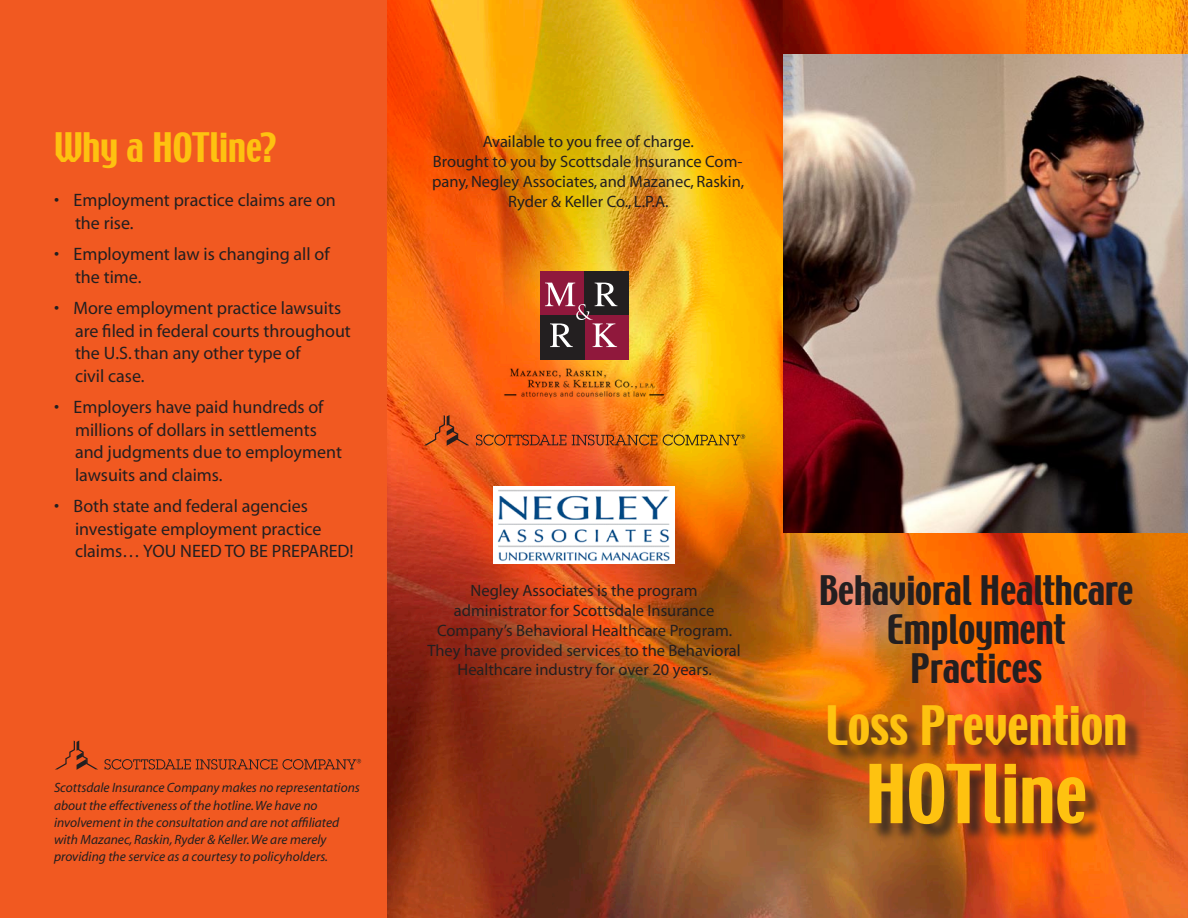
<style>
.page{position:relative;width:1188px;height:918px;background:#fff}
.page>*{position:absolute;margin:0;border:0;box-sizing:border-box;transform-origin:0 0}
.t1{font:72px "Techno";color:#fec210}
.t2{font:48px "Techno";color:#fec210}
.t3{font:36px/39px "Techno";letter-spacing:-.005em;color:#231f20;text-align:center}
.Heading_1{font:36px "Techno";letter-spacing:-.005em;color:#fec210}
.t4{font:18px/22.5px "Myriad";color:#231f20}
.t5{font:16.5px/19.8px "Myriad";color:#231f20;text-align:center}
.t6{font:italic 13.5px/17.2px "Myriad";color:#231f20}
</style>
<div class="page">
<img style="left:387px;top:0;width:801px;height:918px">
<img style="left:783px;top:54px;width:405px;height:479px">
<div style="left:831px;top:708px;width:313px;height:135px;background:#231f20;opacity:.75"></div>
<div style="left:0;top:0;width:387px;height:918px;background:#f15921"></div>
<svg style="left:424px;top:415px;width:45px;height:31px"></svg>
<svg style="left:476px;top:435px;width:90px;height:11px"></svg>
<svg style="left:572px;top:435px;width:85px;height:11px"></svg>
<svg style="left:663px;top:434px;width:82px;height:12px"></svg>
<img style="left:494px;top:486px;width:180px;height:78px">
<div style="left:540px;top:272px;width:44px;height:44px;background:#90183c"></div>
<div style="left:584px;top:272px;width:44px;height:44px;background:#231f20"></div>
<div style="left:584px;top:316px;width:44px;height:44px;background:#90183c"></div>
<div style="left:540px;top:316px;width:44px;height:44px;background:#231f20"></div>
<svg style="left:545px;top:283px;width:72px;height:64px"></svg>
<svg style="left:55px;top:740px;width:43px;height:30px"></svg>
<svg style="left:105px;top:759px;width:256px;height:11px"></svg>
<img style="left:503px;top:366px;width:161px;height:36px">
<p class="Heading_1" style="left:54px;top:123px;width:224px">Why a HOTline?</p>
<p class="t4" style="left:75px;top:190px;width:262px;text-indent:-21px">• Employment practice claims are on the rise.</p>
<p class="t4" style="left:75px;top:244px;width:256px;text-indent:-21px">• Employment law is changing all of the time.</p>
<p class="t4" style="left:75px;top:298px;width:277px;text-indent:-21px">• More employment practice lawsuits are filed in federal courts throughout the U.S. than any other type of<br>civil case.</p>
<p class="t4" style="left:75px;top:397px;width:269px;text-indent:-21px">• Employers have paid hundreds of millions of dollars in settlements and judgments due to employment lawsuits and claims.</p>
<p class="t4" style="left:75px;top:496px;width:280px;text-indent:-21px">• Both state and federal agencies investigate employment practice claims… YOU NEED TO BE PREPARED!</p>
<p class="t6" style="left:54px;top:780px;width:307px">Scottsdale Insurance Company makes no representations about the effectiveness of the hotline. We have no involvement in the consultation and are not affiliated with Mazanec, Raskin, Ryder &amp; Keller. We are merely providing the service as a courtesy to policyholders.</p>
<p class="t5" style="left:432px;top:133px;width:314px">Available to you free of charge.<br>Brought to you by Scottsdale Insurance Com&shy;pany, Negley Associates, and Mazanec, Raskin, Ryder &amp; Keller Co., L.P.A.</p>
<p class="t5" style="left:427px;top:582px;width:315px">Negley Associates is the program administrator for Scottsdale Insurance Company’s Behavioral Healthcare Program.<br>They have provided services to the Behavioral Healthcare industry for over 20 years.</p>
<p class="t3" style="left:819px;top:573px;width:316px">Behavioral Healthcare<br>Employment<br>Practices</p>
<p class="t2" style="left:825px;top:693px;width:304px">Loss Prevention</p>
<p class="t1" style="left:865px;top:745px;width:224px">HOTline</p>
</div>
